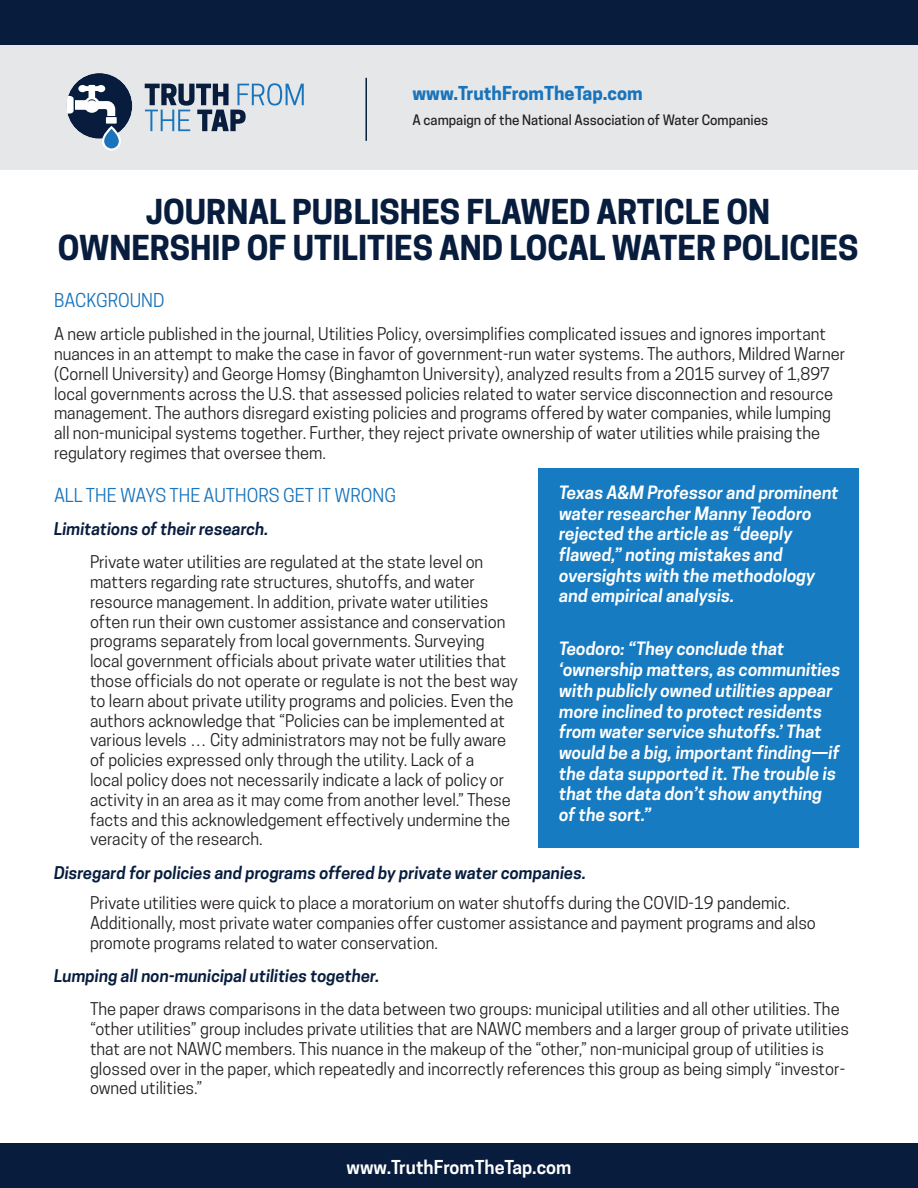
<style>
.page{position:relative;width:918px;height:1188px;background:#fff}
.page>*{position:absolute;margin:0;border:0;box-sizing:border-box;transform-origin:0 0}
.t1{font:700 32.25px "Cooper Hewitt";color:#081d3e}
.t2{font:18px "Cooper Hewitt";color:#1974bb}
.t3{font:600 18px "Cooper Hewitt";color:#fff}
.t4{font:700 18px "Cooper Hewitt";color:#1974bb}
.t5{font:italic 600 17.25px/20.7px "Cooper Hewitt";color:#fff}
.t6{font:16.5px/19.8px "Cooper Hewitt";color:#231f20}
.t7{font:italic 600 16.5px "Cooper Hewitt";color:#081d3e}
.t8{font:500 13.5px "Cooper Hewitt";color:#231f20}
</style>
<div class="page">
<div style="left:0;top:1143px;width:918px;height:45px;background:#081d3e"></div>
<div style="left:0;top:0;width:918px;height:45px;background:#081d3e"></div>
<div style="left:0;top:45px;width:918px;height:125px;background:#e6e7e9"></div>
<svg style="left:145px;top:83px;width:159px;height:48px"></svg>
<svg style="left:66px;top:73px;width:67px;height:78px"></svg>
<hr style="left:365px;top:78px;width:2px;height:63px;background:#081d3e">
<div style="left:538px;top:468px;width:321px;height:380px;background:#177bc1"></div>
<p class="t4" style="left:412px;top:82px;width:232px">www.TruthFromTheTap.com</p>
<p class="t8" style="left:412px;top:112px;width:357px">A campaign of the National Association of Water Companies</p>
<p class="t1" style="left:146px;top:193px;width:626px">JOURNAL PUBLISHES FLAWED ARTICLE ON</p>
<p class="t1" style="left:58px;top:229px;width:802px">OWNERSHIP OF UTILITIES AND LOCAL WATER POLICIES</p>
<p class="t2" style="left:54px;top:290px;width:112px">BACKGROUND</p>
<p class="t6" style="left:54px;top:324px;width:793px">A new article published in the journal, Utilities Policy, oversimplifies complicated issues and ignores important nuances in an attempt to make the case in favor of government-run water systems. The authors, Mildred Warner (Cornell University) and George Homsy (Binghamton University), analyzed results from a 2015 survey of 1,897 local governments across the U.S. that assessed policies related to water service disconnection and resource management. The authors disregard existing policies and programs offered by water companies, while lumping all non-municipal systems together. Further, they reject private ownership of water utilities while praising the regulatory regimes that oversee them.</p>
<p class="t2" style="left:54px;top:484px;width:344px">ALL THE WAYS THE AUTHORS GET IT WRONG</p>
<p class="t7" style="left:54px;top:519px;width:216px">Limitations of their research.</p>
<p class="t6" style="left:90px;top:552px;width:429px">Private water utilities are regulated at the state level on matters regarding rate structures, shutoffs, and water resource management. In addition, private water utilities often run their own customer assistance and conservation programs separately from local governments. Surveying local government officials about private water utilities that those officials do not operate or regulate is not the best way to learn about private utility programs and policies. Even the authors acknowledge that “Policies can be implemented at various levels … City administrators may not be fully aware of policies expressed only through the utility. Lack of a<br>local policy does not necessarily indicate a lack of policy or activity in an area as it may come from another level.” These facts and this acknowledgement effectively undermine the veracity of the research.</p>
<p class="t7" style="left:54px;top:863px;width:534px">Disregard for policies and programs offered by private water companies.</p>
<p class="t6" style="left:90px;top:893px;width:727px">Private utilities were quick to place a moratorium on water shutoffs during the COVID-19 pandemic.<br>Additionally, most private water companies offer customer assistance and payment programs and also promote programs related to water conservation.</p>
<p class="t7" style="left:54px;top:966px;width:327px">Lumping all non-municipal utilities together.</p>
<p class="t6" style="left:90px;top:999px;width:761px">The paper draws comparisons in the data between two groups: municipal utilities and all other utilities. The “other utilities” group includes private utilities that are NAWC members and a larger group of private utilities that are not NAWC members. This nuance in the makeup of the “other,” non-municipal group of utilities is glossed over in the paper, which repeatedly and incorrectly references this group as being simply “investor&shy;owned utilities.”</p>
<p class="t5" style="left:559px;top:482px;width:281px">Texas A&amp;M Professor and prominent water researcher Manny Teodoro rejected the article as “deeply flawed,” noting mistakes and oversights with the methodology and empirical analysis.</p>
<p class="t5" style="left:559px;top:639px;width:283px">Teodoro: “They conclude that ‘ownership matters, as communities with publicly owned utilities appear more inclined to protect residents from water service shutoffs.’ That would be a big, important finding—if the data supported it. The trouble is that the data don’t show anything of the sort.”</p>
<p class="t3" style="left:347px;top:1157px;width:226px">www.TruthFromTheTap.com</p>
</div>
